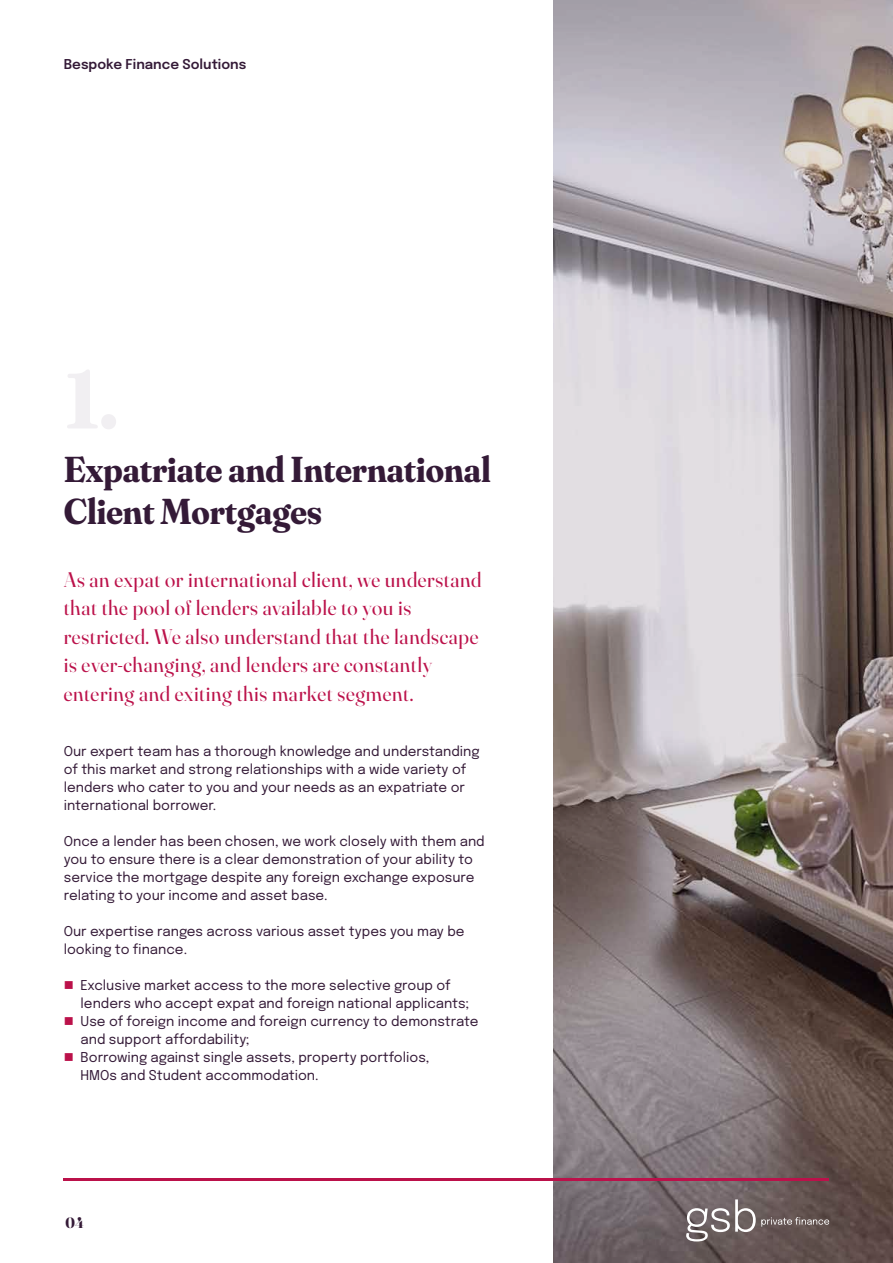
<style>
.page{position:relative;width:893px;height:1263px;background:#fff}
.page>*{position:absolute;margin:0;border:0;box-sizing:border-box;transform-origin:0 0}
.t1{font:700 36px/42px "Fraunces 144 pt Soft";color:#341a37}
.t2{font:21px/28.5px "Fraunces 144 pt";letter-spacing:.03em;color:#bb114a}
.t3{font:700 15px "Fraunces 144 pt";color:#341a37}
.t4{font:13.5px/18px "Epilogue";color:#341a37}
.t5{font:600 13.5px "Epilogue";color:#341a37}
.s1{color:#bb114a}
</style>
<div class="page">
<svg style="left:553px;top:0;width:340px;height:1263px;background:#9b9293"></svg>
<hr style="left:64px;top:1178px;width:765px;height:3px;background:#bb114a">
<svg style="left:686px;top:1199px;width:143px;height:42px;background:#7b6e6d"></svg>
<p class="t5" style="left:64px;top:54px;width:184px">Bespoke Finance Solutions</p>
<h1 class="t1" style="left:64px;top:446px;width:428px">Expatriate and International<br>Client Mortgages</h1>
<h2 class="t2" style="left:64px;top:564px;width:419px">As an expat or international client, we understand that the pool of lenders available to you is restricted. We also understand that the landscape is ever-changing, and lenders are constantly entering and exiting this market segment.</h2>
<p class="t4" style="left:64px;top:741px;width:417px">Our expert team has a thorough knowledge and understanding of this market and strong relationships with a wide variety of lenders who cater to you and your needs as an expatriate or international borrower.</p>
<p class="t4" style="left:64px;top:831px;width:422px">Once a lender has been chosen, we work closely with them and you to ensure there is a clear demonstration of your ability to service the mortgage despite any foreign exchange exposure relating to your income and asset base.</p>
<p class="t4" style="left:64px;top:921px;width:402px">Our expertise ranges across various asset types you may be looking to finance.</p>
<p class="t4" style="left:81px;top:975px;width:390px;text-indent:-17px"><span class="s1">■</span> Exclusive market access to the more selective group of lenders who accept expat and foreign national applicants;</p>
<p class="t4" style="left:81px;top:1011px;width:399px;text-indent:-17px"><span class="s1">■</span> Use of foreign income and foreign currency to demonstrate and support affordability;</p>
<p class="t4" style="left:81px;top:1047px;width:350px;text-indent:-17px"><span class="s1">■</span> Borrowing against single assets, property portfolios,<br>HMOs and Student accommodation.</p>
<p class="t3" style="left:66px;top:1211px;width:20px">04</p>
</div>
